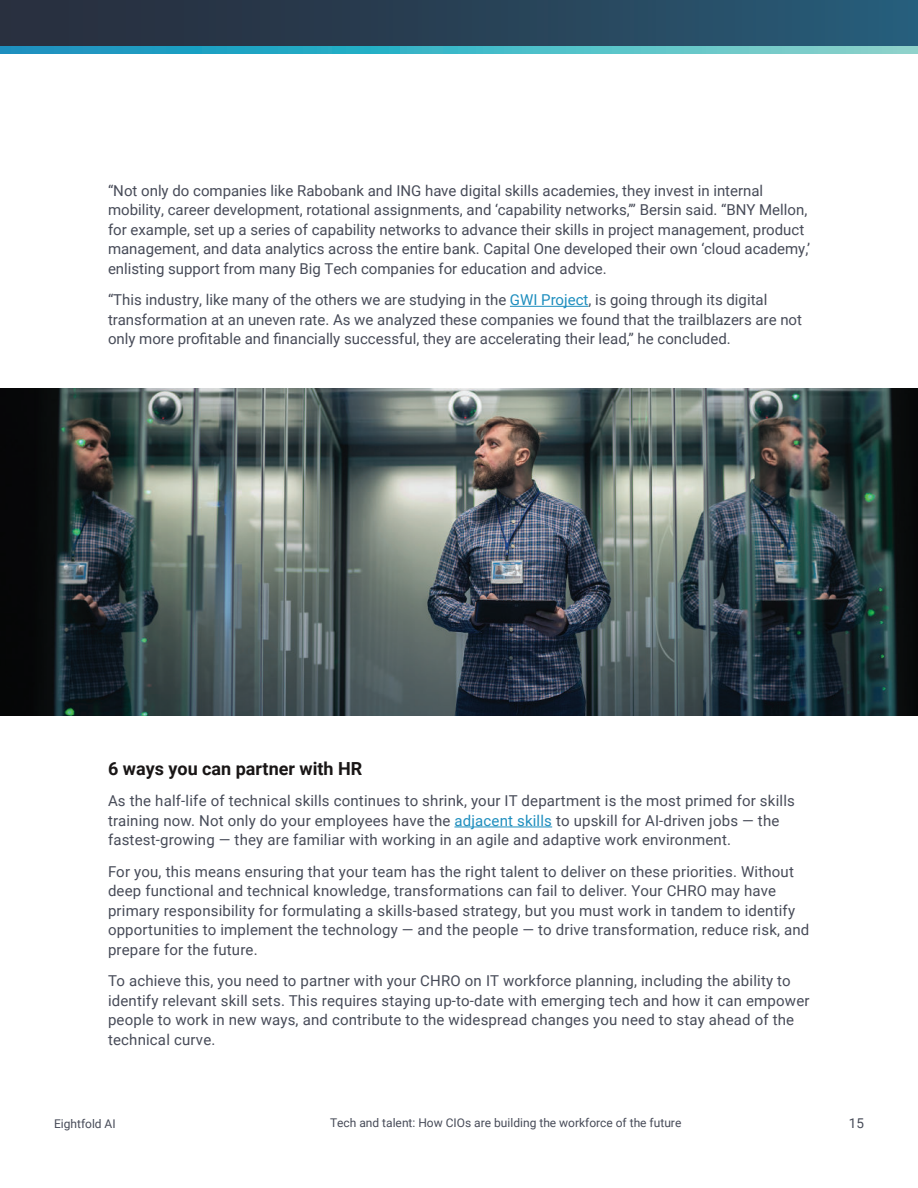
<style>
.page{position:relative;width:918px;height:1188px;background:#fff}
.page>*{position:absolute;margin:0;border:0;box-sizing:border-box;transform-origin:0 0}
.t1{font:700 18px "Roboto";color:#191616}
.t2{font:15px/19.5px "Roboto";letter-spacing:.01em;color:#474b58}
.t3{font:13.5px "Roboto";color:#474b58}
.t4{font:12px "Roboto";color:#474b58}
.s1{color:#1e8ebe}
</style>
<div class="page">
<div style="left:0;top:0;width:918px;height:54px;background:linear-gradient(to right,#282a38,#275b78)"></div>
<svg style="left:0;top:46px;width:918px;height:8px"></svg>
<hr style="left:510px;top:306px;width:78px;height:1px;background:#1e8ebe">
<hr style="left:454px;top:827px;width:98px;height:1px;background:#1e8ebe">
<img style="left:0;top:388px;width:918px;height:328px">
<p class="t2" style="left:108px;top:182px;width:704px">“Not only do companies like Rabobank and ING have digital skills academies, they invest in internal mobility, career development, rotational assignments, and ‘capability networks,’” Bersin said. “BNY Mellon, for example, set up a series of capability networks to advance their skills in project management, product management, and data analytics across the entire bank. Capital One developed their own ‘cloud academy,’ enlisting support from many Big Tech companies for education and advice.</p>
<p class="t2" style="left:108px;top:291px;width:696px">“This industry, like many of the others we are studying in the <span class="s1">GWI Project</span>, is going through its digital transformation at an uneven rate. As we analyzed these companies we found that the trailblazers are not only more profitable and financially successful, they are accelerating their lead,” he concluded.</p>
<p class="t1" style="left:108px;top:760px;width:256px">6 ways you can partner with HR</p>
<p class="t2" style="left:108px;top:792px;width:688px">As the half-life of technical skills continues to shrink, your IT department is the most primed for skills training now. Not only do your employees have the <span class="s1">adjacent skills</span> to upskill for AI-driven jobs — the fastest-growing — they are familiar with working in an agile and adaptive work environment.</p>
<p class="t2" style="left:108px;top:863px;width:703px">For you, this means ensuring that your team has the right talent to deliver on these priorities. Without deep functional and technical knowledge, transformations can fail to deliver. Your CHRO may have primary responsibility for formulating a skills-based strategy, but you must work in tandem to identify opportunities to implement the technology — and the people — to drive transformation, reduce risk, and prepare for the future.</p>
<p class="t2" style="left:108px;top:972px;width:703px">To achieve this, you need to partner with your CHRO on IT workforce planning, including the ability to identify relevant skill sets. This requires staying up-to-date with emerging tech and how it can empower people to work in new ways, and contribute to the widespread changes you need to stay ahead of the technical curve.</p>
<p class="t4" style="left:54px;top:1118px;width:63px">Eightfold AI</p>
<p class="t4" style="left:330px;top:1118px;width:353px">Tech and talent: How CIOs are building the workforce of the future</p>
<p class="t3" style="left:849px;top:1117px;width:17px">15</p>
</div>
